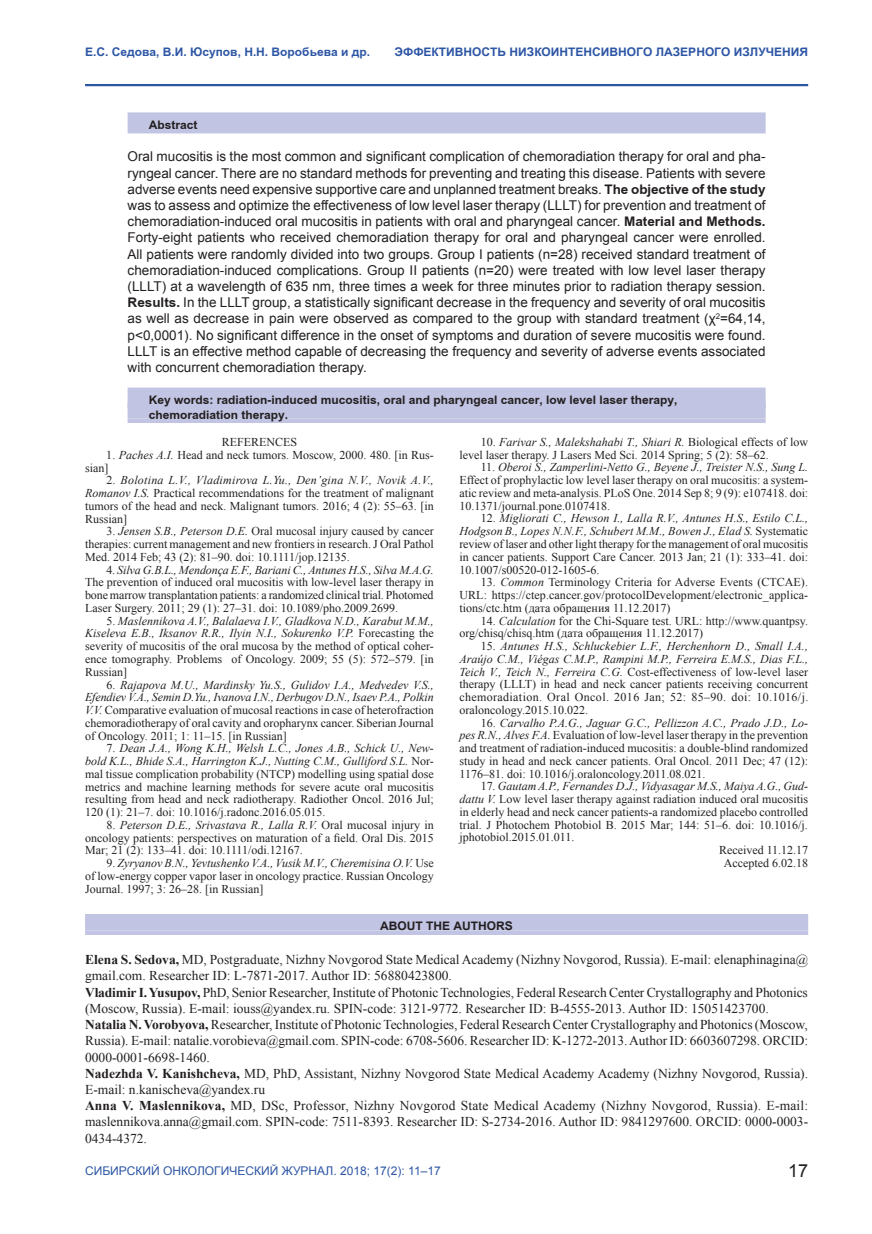
<style>
.page{position:relative;width:872px;height:1234px;background:#fff}
.page>*{position:absolute;margin:0;border:0;box-sizing:border-box;transform-origin:0 0}
.t1{font:18px "Arial";color:#231f20}
.t2{font:13.5px/16.2px "Arial";color:#231f20;text-align:justify}
.t3{font:13.5px/16.2px "Times New Roman";color:#231f20}
.t4{font:12px/12.8px "Times New Roman";color:#231f20;text-align:justify}
.t5{font:700 12px/14.4px "Arial";color:#231f20}
.t6{font:700 12px "Arial";color:#2d56a5}
.t7{font:italic 12px "Times New Roman";letter-spacing:-.005em;color:#231f20}
.t8{font:12px "Arial";color:#2d56a5}
.s1{font-weight:700}
.s2{font-style:italic}
.s3{font-style:normal}
</style>
<div class="page">
<hr style="left:85px;top:84px;width:723px;height:2px;background:#2d56a5">
<div style="left:128px;top:112px;width:637px;height:17px;background:#c1c4e2"></div>
<hr style="left:128px;top:129px;width:637px;height:4px;background:#c1c4e2">
<div style="left:128px;top:387px;width:637px;height:17px;background:#c1c4e2"></div>
<div style="left:128px;top:402px;width:637px;height:16px;background:#c1c4e2"></div>
<div style="left:128px;top:418px;width:637px;height:5px;background:#c1c4e2"></div>
<div style="left:85px;top:913px;width:723px;height:17px;background:#c1c4e2"></div>
<svg style="left:85px;top:930px;width:723px;height:4px;background:#c4c7e3"></svg>
<p class="t6" style="left:85px;top:45px;width:287px">Е.С. Седова, В.И. Юсупов, Н.Н. Воробьева и др.</p>
<p class="t6" style="left:394px;top:45px;width:364px">ЭФФЕКТИВНОСТЬ НИЗКОИНТЕНСИВНОГО ЛАЗЕРНОГО ИЗЛУЧ</p>
<p class="t6" style="left:774px;top:45px;width:35px">ЕНИЯ</p>
<p class="t5" style="left:149px;top:118px;width:50px">Abstract</p>
<p class="t2" style="left:128px;top:149px;width:639px">Oral mucositis is the most common and significant complication of chemoradiation therapy for oral and pha&shy;ryngeal cancer. There are no standard methods for preventing and treating this disease. Patients with severe adverse events need expensive supportive care and unplanned treatment breaks. <span class="s1">The objective of the study </span>was to assess and optimize the effectiveness of low level laser therapy (LLLT) for prevention and treatment of chemoradiation-induced oral mucositis in patients with oral and pharyngeal cancer. <span class="s1">Material and Methods.<br></span>Forty-eight patients who received chemoradiation therapy for oral and pharyngeal cancer were enrolled.<br>All patients were randomly divided into two groups. Group I patients (n=28) received standard treatment of chemoradiation-induced complications. Group II patients (n=20) were treated with low level laser therapy (LLLT) at a wavelength of 635 nm, three times a week for three minutes prior to radiation therapy session.<br><span class="s1">Results.</span> In the LLLT group, a statistically significant decrease in the frequency and severity of oral mucositis as well as decrease in pain were observed as compared to the group with standard treatment (χ<sup>2</sup>=64,14, р&lt;0,0001). No significant difference in the onset of symptoms and duration of severe mucositis were found.<br>LLLT is an effective method capable of decreasing the frequency and severity of adverse events associated with concurrent chemoradiation therapy.</p>
<p class="t5" style="left:149px;top:393px;width:530px">Key words: radiation-induced mucositis, oral and pharyngeal cancer, low level laser therapy, chemoradiation therapy.</p>
<p class="t4" style="left:222px;top:435px;width:77px">REFERENCES</p>
<p class="t4" style="left:85px;top:448px;width:350px;text-indent:21px">1. <span class="s2">Paches A.I.</span> Head and neck tumors. Moscow, 2000. 480. [in Rus‑ sian]</p>
<p class="t4" style="left:85px;top:474px;width:350px;text-indent:21px">2. <span class="s2">Bolotina L.V., Vladimirova L.Yu., Den’gina N.V., Novik A.V., Romanov I.S.</span> Practical recommendations for the treatment of malignant tumors of the head and neck. Malignant tumors. 2016; 4 (2): 55–63. [in Russian]</p>
<p class="t4" style="left:85px;top:524px;width:350px;text-indent:21px">3. <span class="s2">Jensen S.B., Peterson D.E.</span> Oral mucosal injury caused by cancer therapies: current management and new frontiers in research. J Oral Pathol Med. 2014 Feb; 43 (2): 81–90. doi: 10.1111/jop.12135.</p>
<p class="t4" style="left:85px;top:563px;width:350px;text-indent:21px">4. <span class="s2">Silva G.B.L., Mendonça E.F., Bariani C., Antunes H.S., Silva M.A.G.<br></span>The prevention of induced oral mucositis with low-level laser therapy in bone marrow transplantation patients: a randomized clinical trial. Photomed Laser Surgery. 2011; 29 (1): 27–31. doi: 10.1089/pho.2009.2699.</p>
<p class="t4" style="left:85px;top:614px;width:350px;text-indent:21px">5. <span class="s2">Maslennikova A.V., Balalaeva I.V., Gladkova N.D., Karabut M.M., Kiseleva E.B., Iksanov R.R., Ilyin N.I., Sokurenko V.P.</span> Forecasting the severity of mucositis of the oral mucosa by the method of optical coher‑ ence tomography. Problems of Oncology. 2009; 55 (5): 572–579. [in Russian]</p>
<p class="t4" style="left:85px;top:677px;width:350px;text-indent:21px">6. <span class="s2">Rajapova M.U., Mardinsky Yu.S., Gulidov I.A., Medvedev V.S., Efendiev V.A., Semin D.Yu., Ivanova I.N., Derbugov D.N., Isaev P.A., Polkin V.V.</span> Comparative evaluation of mucosal reactions in case of heterofraction chemoradiotherapy of oral cavity and oropharynx cancer. Siberian Journal of Oncology. 2011; 1: 11–15. [in Russian]</p>
<p class="t4" style="left:85px;top:741px;width:350px;text-indent:21px">7. <span class="s2">Dean J.A., Wong K.H., Welsh L.C., Jones A.B., Schick U., New&shy;bold K.L., Bhide S.A., Harrington K.J., Nutting C.M., Gulliford S.L.</span> Nor‑ mal tissue complication probability (NTCP) modelling using spatial dose metrics and machine learning methods for severe acute oral mucositis resulting from head and neck radiotherapy. Radiother Oncol. 2016 Jul; 120 (1): 21–7. doi: 10.1016/j.radonc.2016.05.015.</p>
<p class="t4" style="left:85px;top:818px;width:350px;text-indent:21px">8. <span class="s2">Peterson D.E., Srivastava R., Lalla R.V.</span> Oral mucosal injury in oncology patients: perspectives on maturation of a field. Oral Dis. 2015<br>Mar; 21 (2): 133–41. doi: 10.1111/odi.12167.</p>
<p class="t4" style="left:85px;top:856px;width:350px;text-indent:21px">9. <span class="s2">Zyryanov B.N., Yevtushenko V.A., Vusik M.V., Cheremisina O.V.</span> Use of low-energy copper vapor laser in oncology practice. Russian Oncology Journal. 1997; 3: 26–28. [in Russian]</p>
<p class="t4" style="left:459px;top:435px;width:350px;text-indent:21px">10. <span class="s2">Farivar S., Malekshahabi T., Shiari R.</span> Biological effects of low level laser therapy. J Lasers Med Sci. 2014 Spring; 5 (2): 58–62.</p>
<p class="t4" style="left:459px;top:461px;width:350px;text-indent:21px">11. <span class="s2">Oberoi S., Zamperlini-Netto G., Beyene J., Treister N.S., Sung L.<br></span>Effect of prophylactic low level laser therapy on oral mucositis: a system‑ atic review and meta-analysis. PLoS One. 2014 Sep 8; 9 (9): e107418. doi:<br>10.1371/journal.pone.0107418.</p>
<p class="t4" style="left:459px;top:512px;width:350px;text-indent:21px">12. <span class="s2">Мigliorati C., Hewson I., Lalla R.V., Antunes H.S., Estilo C.L., Hodgson B., Lopes N.N.F., Schubert M.M., Bowen J., Elad S.</span> Systematic review of laser and other light therapy for the management of oral mucositis in cancer patients. Support Care Cancer. 2013 Jan; 21 (1): 333–41. doi:<br>10.1007/s00520-012-1605-6.</p>
<p class="t4" style="left:459px;top:575px;width:350px;text-indent:21px">13. <span class="s2">Common</span> Terminology Criteria for Adverse Events (CTCAE).<br>URL: https://ctep.cancer.gov/protocolDevelopment/electronic_applica‑ tions/ctc.htm (дата обращения 11.12.2017)</p>
<p class="t4" style="left:459px;top:613px;width:350px;text-indent:21px">14. <span class="s2">Calculation</span> for the Chi-Square test. URL: http://www.quantpsy. org/chisq/chisq.htm (дата обращения 11.12.2017)</p>
<p class="t4" style="left:459px;top:639px;width:350px;text-indent:21px">15. <span class="s2">Antunes H.S., Schluckebier L.F., Herchenhorn D., Small I.A., Araújo C.M., Viégas C.M.P., Rampini M.P., Ferreira E.M.S., Dias F.L., Teich V., Teich N., Ferreira C.G.</span> Cost-effectiveness of low-level laser therapy (LLLT) in head and neck cancer patients receiving concurrent chemoradiation. Oral Oncol. 2016 Jan; 52: 85–90. doi: 10.1016/j. oraloncology.2015.10.022.</p>
<p class="t4" style="left:459px;top:715px;width:350px;text-indent:21px">16. <span class="s2">Carvalho P.A.G., Jaguar G.C., Pellizzon A.C., Prado J.D., Lo&shy;pes R.N., Alves F.A.</span> Evaluation of low-level laser therapy in the prevention and treatment of radiation-induced mucositis: a double-blind randomized study in head and neck cancer patients. Oral Oncol. 2011 Dec; 47 (12):<br>1176–81. doi: 10.1016/j.oraloncology.2011.08.021.</p>
<p class="t7" style="left:481px;top:777px;width:329px"><span class="s3">17.</span> Gautam A.P., Fernandes D.J., Vidyasagar M.S., Maiya A.G., Gud-</p>
<p class="t4" style="left:459px;top:792px;width:350px"><span class="s2">dattu V.</span> Low level laser therapy against radiation induced oral mucositis</p>
<p class="t4" style="left:459px;top:805px;width:350px">in elderly head and neck cancer patients-a randomized placebo controlled</p>
<p class="t4" style="left:459px;top:817px;width:350px">trial. J Photochem Photobiol B. 2015 Mar; 144: 51–6. doi: 10.1016/j.</p>
<p class="t4" style="left:459px;top:830px;width:116px">jphotobiol.2015.01.011.</p>
<p class="t4" style="left:719px;top:843px;width:91px">Received 11.12.17</p>
<p class="t4" style="left:724px;top:856px;width:86px">Accepted 6.02.18</p>
<p class="t5" style="left:380px;top:918px;width:10px">ABOUT</p>
<p class="t5" style="left:426px;top:918px;width:37px">THE AUT</p>
<p class="t5" style="left:478px;top:918px;width:18px">HORS</p>
<p class="t3" style="left:85px;top:951px;width:724px"><span class="s1">Elena S. Sedova,</span> MD, Postgraduate, Nizhny Novgorod State Medical Academy (Nizhny Novgorod, Russia). E-mail: elenaphinagina@ gmail.com. Researcher ID: L-7871-2017. Author ID: 56880423800.<br><span class="s1">Vladimir I. Yusupov,</span> PhD, Senior Researcher, Institute of Photonic Technologies, Federal Research Center Crystallography and Photonics (Moscow, Russia). E-mail: iouss@yandex.ru. SPIN-code: 3121-9772. Researcher ID: B-4555-2013. Author ID: 15051423700.<br><span class="s1">Natalia N. Vorobyova,</span> Researcher, Institute of Photonic Technologies, Federal Research Center Crystallography and Photonics (Moscow, Russia). E-mail: natalie.vorobieva@gmail.com. SPIN-code: 6708-5606. Researcher ID: K-1272-2013. Author ID: 6603607298. ORCID:<br>0000-0001-6698-1460.<br><span class="s1">Nadezhda V. Kanishcheva,</span> MD, PhD, Assistant, Nizhny Novgorod State Medical Academy Academy (Nizhny Novgorod, Russia).<br>E-mail: n.kanischeva@yandex.ru<br><span class="s1">Anna V. Maslennikova,</span> MD, DSc, Professor, Nizhny Novgorod State Medical Academy (Nizhny Novgorod, Russia). E-mail: maslennikova.anna@gmail.com. SPIN-code: 7511-8393. Researcher ID: S-2734-2016. Author ID: 9841297600. ORCID: 0000-0003- 0434-4372.</p>
<p class="t8" style="left:85px;top:1162px;width:357px">СИБИРСКИЙ ОНКОЛОГИЧЕСКИЙ ЖУРНАЛ. 2018; 17(2): 11–17</p>
<h1 class="t1" style="left:788px;top:1158px;width:22px">17</h1>
</div>
